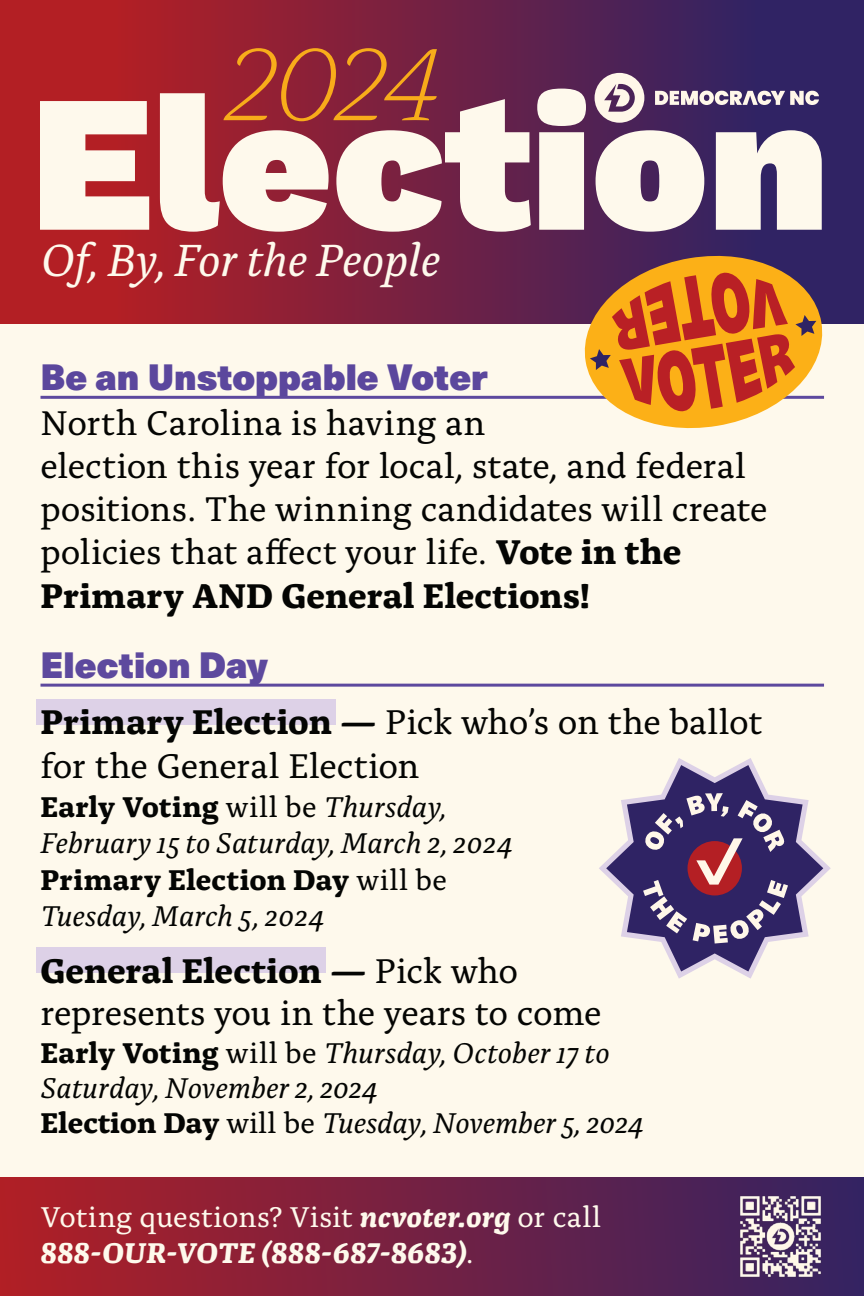
<style>
.page{position:relative;width:864px;height:1296px;background:#fef9ec}
.page>*{position:absolute;margin:0;border:0;box-sizing:border-box;transform-origin:0 0}
.t1{font:900 195px "Work Sans";color:#fef9ec}
.t2{font:italic 300 108px "Alda OTCEV";color:#f8ac1a}
.t3{font:italic 47.4px "Alda OTCEV";color:#fef9ec}
.t4{font:36px/43.2px "Alda OTCEV";letter-spacing:-.005em;color:#040503}
.t5{font:36px "Neue Haas Unica W1 G X Black";color:#5b479d}
.t6{font:36px "Neue Haas Unica W1 G X Black";color:#5d499e}
.t7{font:italic 30px/36.3px "Alda OTCEV";color:#040503}
.t8{font:30px "Alda OTCEV";letter-spacing:.005em;color:#fef9ec}
.t9{font:italic 700 30px "Alda OTCEV";letter-spacing:.01em;color:#fef9ec}
.s1{font-weight:700}
.s2{font-weight:700;font-style:normal}
.s3{font-style:normal}
.s4{font-weight:700;font-style:italic}
.s5{font-weight:400;font-style:normal}
</style>
<div class="page">
<div style="left:0;top:0;width:864px;height:324px;background:linear-gradient(to right,#c21e1d,#22246b)"></div>
<svg style="left:595px;top:73px;width:49px;height:50px"></svg>
<svg style="left:655px;top:91px;width:164px;height:14px"></svg>
<div style="left:0;top:1177px;width:864px;height:119px;background:linear-gradient(to right,#b11f25,#332362)"></div>
<img style="left:737px;top:1193px;width:87px;height:87px">
<div style="left:36px;top:699px;width:300px;height:26px;background:#ddd1e7"></div>
<div style="left:36px;top:947px;width:290px;height:26px;background:#ddd1e7"></div>
<svg style="left:599px;top:758px;width:232px;height:221px"></svg>
<svg style="left:643px;top:793px;width:145px;height:151px"></svg>
<hr style="left:40px;top:684px;width:784px;height:3px;background:#5d499e">
<hr style="left:40px;top:396px;width:784px;height:3px;background:#5d499e">
<svg style="left:578px;top:247px;width:251px;height:182px"></svg>
<svg style="left:590px;top:272px;width:226px;height:140px;background:#d6732a"></svg>
<p class="t2" style="left:224px;top:2px;width:218px">2024</p>
<p class="t1" style="left:30px;top:52px;width:800px">Election</p>
<p class="t3" style="left:40px;top:224px;width:401px">Of, By, For the People</p>
<p class="t5" style="left:40px;top:348px;width:449px">Be an Unstoppable Voter</p>
<p class="t4" style="left:40px;top:399px;width:728px">North Carolina is having an<br>election this year for local, state, and federal positions. The winning candidates will create policies that affect your life. <span class="s1">Vote in the Primary AND General Elections!</span></p>
<p class="t6" style="left:40px;top:636px;width:229px">Election Day</p>
<p class="t4" style="left:40px;top:698px;width:723px"><span class="s1">Primary Election —</span> Pick who’s on the ballot for the General Election</p>
<p class="t7" style="left:40px;top:786px;width:474px"><span class="s2">Early Voting</span> <span class="s3">will be</span> Thursday,<br>February 15 to Saturday, March 2, 2024<br><span class="s2">Primary Election Day</span> <span class="s3">will be<br></span>Tuesday, March 5, 2024</p>
<p class="t4" style="left:40px;top:947px;width:562px;line-height:42px"><span class="s1">General Election —</span> Pick who represents you in the years to come</p>
<p class="t7" style="left:40px;top:1032px;width:605px;line-height:35.4px"><span class="s2">Early Voting</span> <span class="s3">will be</span> Thursday, October 17 to<br>Saturday, November 2, 2024<br><span class="s2">Election Day</span> <span class="s3">will be</span> Tuesday, November 5, 2024</p>
<p class="t8" style="left:40px;top:1195px;width:562px">Voting questions? Visit <span class="s4">ncvoter.org</span> or call</p>
<p class="t9" style="left:41px;top:1229px;width:435px">888-OUR-VOTE (888-687-8683)<span class="s5">.</span></p>
</div>
